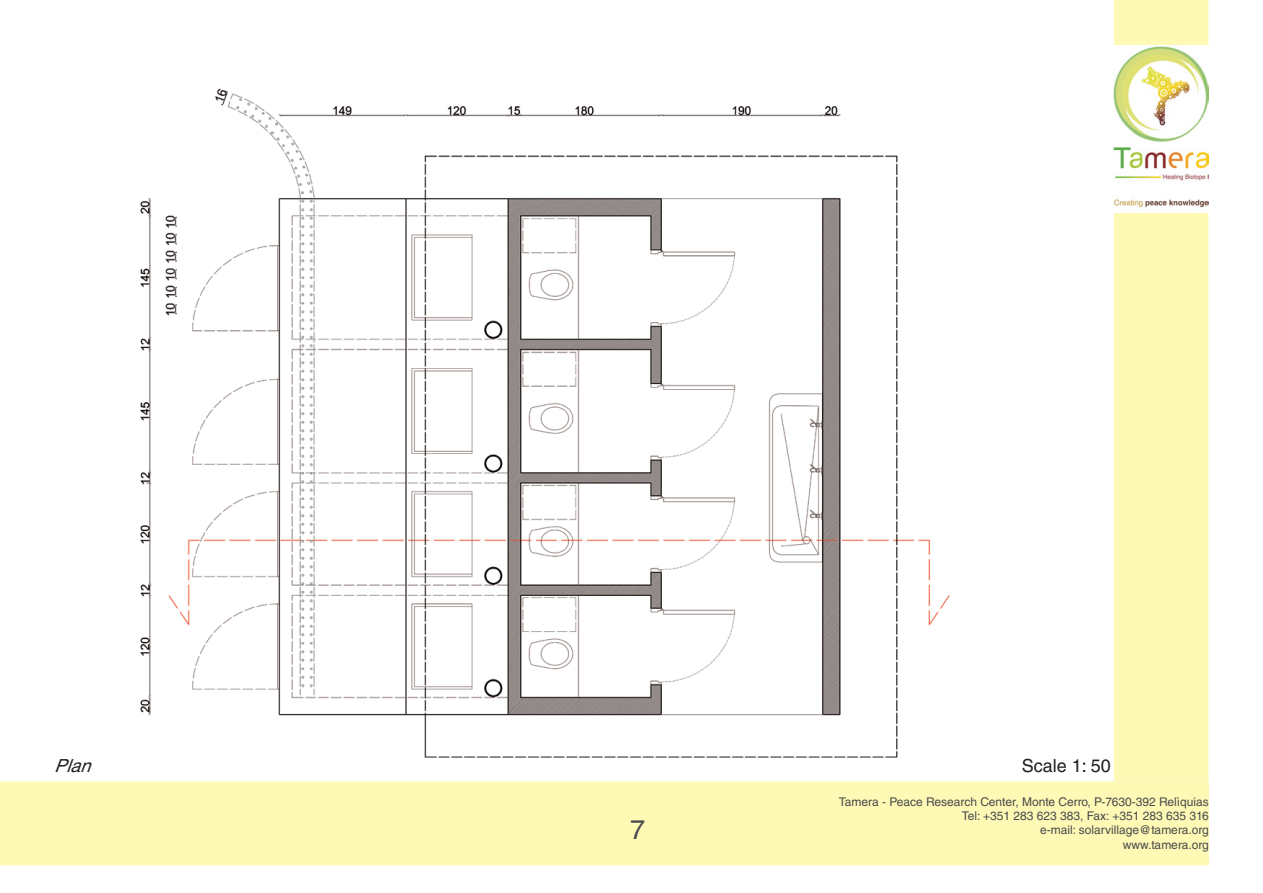
<style>
.page{position:relative;width:1263px;height:893px;background:#fff}
.page>*{position:absolute;margin:0;border:0;box-sizing:border-box;transform-origin:0 0}
.t1{font:27px "Helvetica LT Std";color:#494a4b}
.t2{font:18px "Helvetica LT Std";color:#231f20}
.t3{font:italic 18px "Helvetica LT Std";color:#231f20}
.t4{font:12px/14.4px "Helvetica LT Std";color:#494a4b;text-align:right}
.s1{color:#000}
</style>
<div class="page">
<div style="left:1114px;top:0;width:94px;height:781px;background:#fff9b6"></div>
<div style="left:0;top:781px;width:1209px;height:84px;background:#fff9b6"></div>
<img style="left:1113px;top:45px;width:96px;height:167px">
<img style="left:140px;top:88px;width:810px;height:670px">
<p class="t3" style="left:54px;top:755px;width:45px">Plan</p>
<p class="t2" style="left:1022px;top:755px;width:91px">Scale 1<span class="s1">:</span> 50</p>
<p class="t1" style="left:630px;top:814px;width:17px">7</p>
<p class="t4" style="left:839px;top:794px;width:371px">Tamera - Peace Research Center, Monte Cerro, P-7630-392 Relìquias Tel: +351 283 623 383, Fax: +351 283 635 316<br>e-mail: solarvillage@tamera.org<br>www.tamera.org</p>
</div>
